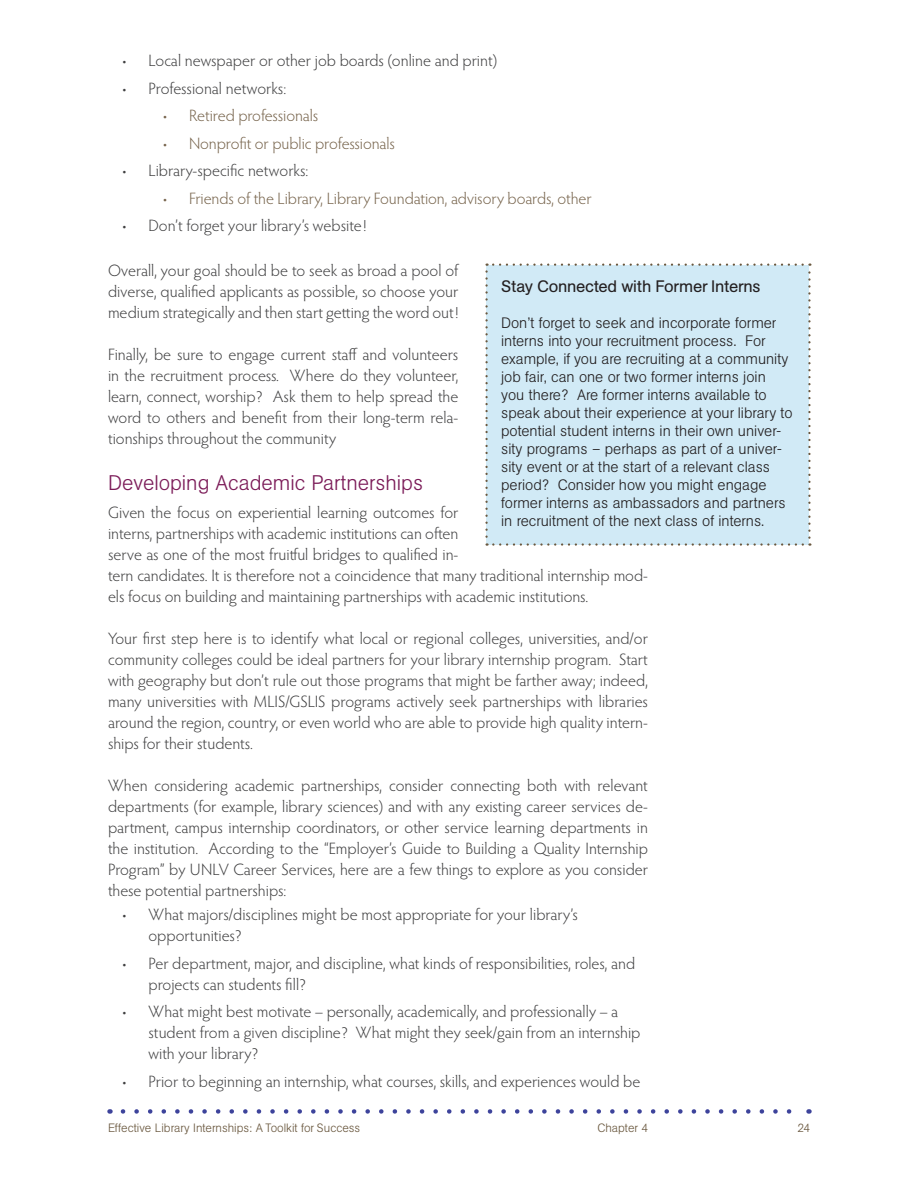
<style>
.page{position:relative;width:918px;height:1188px;background:#fff}
.page>*{position:absolute;margin:0;border:0;box-sizing:border-box;transform-origin:0 0}
.t1{font:300 21px "AG Book BQ";color:#7b1b58}
.t2{font:300 16.5px/21px "Hypatia Sans Pro";color:#3e3e3f;text-align:justify}
.t3{font:300 16.5px "Hypatia Sans Pro";letter-spacing:-.005em;color:#76634b}
.Sidebar_heading{font:16.5px "AG Book BQ";letter-spacing:-.015em;color:#231f20}
.Sidebar_text{font:300 15px/18px "AG Book BQ";color:#231f20}
.t4{font:300 12px "AG Book BQ";color:#6a583f}
</style>
<div class="page">
<svg style="left:123px;top:1109px;width:669px;height:5px"></svg>
<div style="left:485px;top:264px;width:326px;height:282px;background:#d1eaf6"></div>
<p class="t2" style="left:122px;top:50px;width:377px">• Local newspaper or other job boards (online and print)</p>
<p class="t2" style="left:122px;top:77px;width:166px">• Professional networks:</p>
<p class="t3" style="left:162px;top:105px;width:158px">• Retired professionals</p>
<p class="t3" style="left:162px;top:132px;width:235px">• Nonprofit or public professionals</p>
<p class="t2" style="left:122px;top:160px;width:189px">• Library-specific networks:</p>
<p class="t3" style="left:162px;top:187px;width:431px">• Friends of the Library, Library Foundation, advisory boards, other</p>
<p class="t2" style="left:122px;top:215px;width:247px">• Don’t forget your library’s website!</p>
<p class="t2" style="left:108px;top:260px;width:352px">Overall, your goal should be to seek as broad a pool of diverse, qualified applicants as possible, so choose your medium strategically and then start getting the word out!</p>
<p class="t2" style="left:108px;top:344px;width:352px">Finally, be sure to engage current staff and volunteers in the recruitment process. Where do they volunteer, learn, connect, worship? Ask them to help spread the word to others and benefit from their long-term rela&shy;tionships throughout the community</p>
<h2 class="t1" style="left:108px;top:471px;width:317px">Developing Academic Partnerships</h2>
<p class="t2" style="left:108px;top:502px;width:542px;text-align:left">Given the focus on experiential learning outcomes for<br>interns, partnerships with academic institutions can often<br>serve as one of the most fruitful bridges to qualified in-<br>tern candidates. It is therefore not a coincidence that many traditional internship mod&shy;els focus on building and maintaining partnerships with academic institutions.</p>
<p class="t2" style="left:108px;top:628px;width:542px">Your first step here is to identify what local or regional colleges, universities, and/or community colleges could be ideal partners for your library internship program. Start with geography but don’t rule out those programs that might be farther away; indeed, many universities with MLIS/GSLIS programs actively seek partnerships with libraries around the region, country, or even world who are able to provide high quality intern&shy;ships for their students.</p>
<p class="t2" style="left:108px;top:775px;width:542px">When considering academic partnerships, consider connecting both with relevant departments (for example, library sciences) and with any existing career services de&shy;partment, campus internship coordinators, or other service learning departments in the institution. According to the “Employer’s Guide to Building a Quality Internship Program” by UNLV Career Services, here are a few things to explore as you consider these potential partnerships:</p>
<p class="t2" style="left:148px;top:904px;width:431px;text-indent:-27px">• What majors/disciplines might be most appropriate for your library’s opportunities?</p>
<p class="t2" style="left:148px;top:952px;width:488px;text-indent:-27px">• Per department, major, and discipline, what kinds of responsibilities, roles, and projects can students fill?</p>
<p class="t2" style="left:148px;top:1001px;width:494px;text-align:left;text-indent:-27px">• What might best motivate – personally, academically, and professionally – a student from a given discipline? What might they seek/gain from an internship with your library?</p>
<p class="t2" style="left:122px;top:1070px;width:521px">• Prior to beginning an internship, what courses, skills, and experiences would be</p>
<p class="Sidebar_heading" style="left:501px;top:277px;width:261px">Stay Connected with Former Interns</p>
<p class="Sidebar_text" style="left:501px;top:314px;width:293px">Don’t forget to seek and incorporate former interns into your recruitment process. For example, if you are recruiting at a community job fair, can one or two former interns join you there? Are former interns available to speak about their experience at your library to potential student interns in their own univer&shy;sity programs – perhaps as part of a univer&shy;sity event or at the start of a relevant class period? Consider how you might engage former interns as ambassadors and partners in recruitment of the next class of interns.</p>
<p class="t4" style="left:108px;top:1120px;width:254px">Effective Library Internships: A Toolkit for Success</p>
<p class="t4" style="left:597px;top:1120px;width:53px">Chapter 4</p>
<p class="t4" style="left:798px;top:1120px;width:14px">24</p>
</div>
